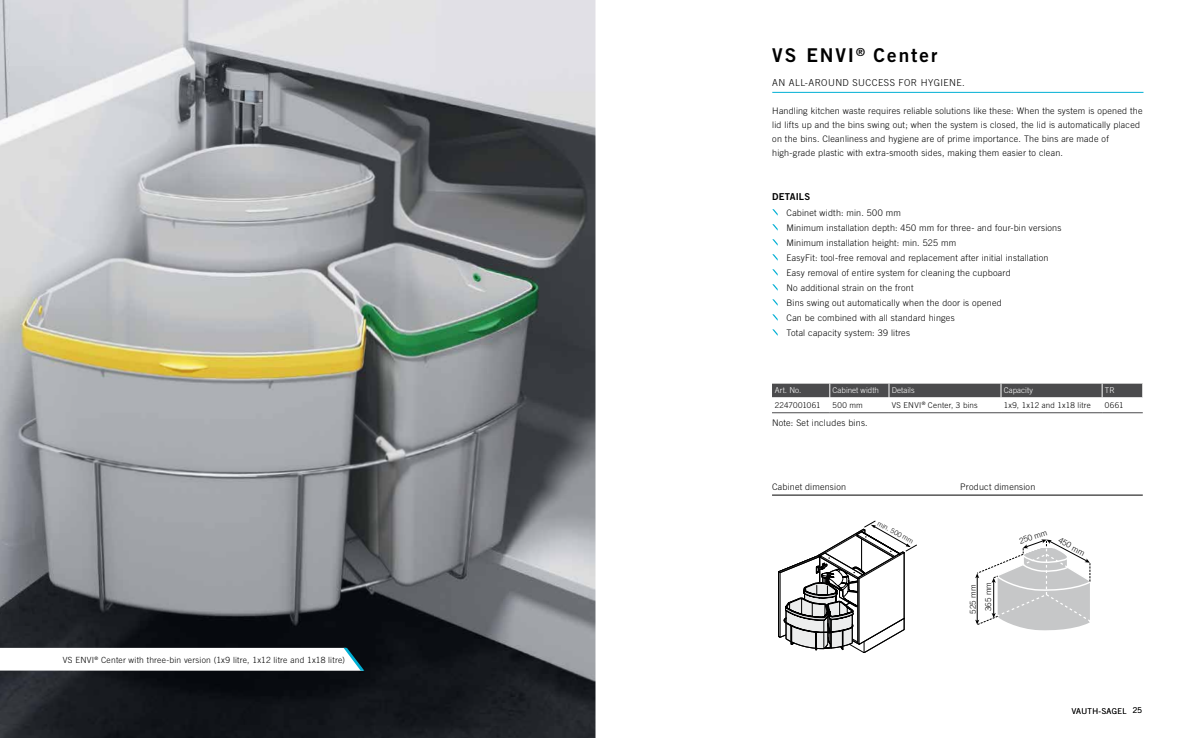
<style>
.page{position:relative;width:1191px;height:738px;background:#fff}
.page>*{position:absolute;margin:0;border:0;box-sizing:border-box;transform-origin:0 0}
.t1{font:19px "Trade Gothic LT Std Bd 2";letter-spacing:.1em;color:#000}
.t2{font:300 9.5px "Trade Gothic LT Std";letter-spacing:.045em;color:#000}
.t3{font:9.5px "Trade Gothic LT Std Bd 2";letter-spacing:.015em;color:#000}
.t4{font:300 9px/15px "Trade Gothic LT Std";letter-spacing:.02em;color:#000}
.t5{font:300 8.5px "Trade Gothic LT Std";letter-spacing:.025em;color:#000}
.t6{font:300 8px "Trade Gothic LT Std";letter-spacing:.025em;color:#000}
.t7{font:300 8px "Trade Gothic LT Std";letter-spacing:.005em;color:#fff}
.t8{font:300 8px "Trade Gothic LT Std";letter-spacing:.05em;color:#000}
.t9{font:300 8px/15.5px "Trade Gothic LT Std";color:#000;text-align:center}
.t10{font:300 8px "Trade Gothic LT Std";letter-spacing:.005em;color:#000}
.t11{font:300 6.9px "Trade Gothic LT Std";color:#000}
</style>
<div class="page">
<img style="left:0;top:0;width:595px;height:737px">
<svg style="left:975px;top:539px;width:115px;height:90px"></svg>
<svg style="left:778px;top:520px;width:139px;height:132px"></svg>
<svg style="left:0;top:647px;width:364px;height:23px"></svg>
<hr style="left:772px;top:92px;width:371px;height:1px;background:#00afd4">
<svg style="left:772px;top:209px;width:5px;height:6px"></svg>
<svg style="left:772px;top:224px;width:5px;height:6px"></svg>
<svg style="left:772px;top:239px;width:5px;height:6px"></svg>
<svg style="left:772px;top:254px;width:5px;height:6px"></svg>
<svg style="left:772px;top:269px;width:5px;height:6px"></svg>
<svg style="left:772px;top:284px;width:5px;height:6px"></svg>
<svg style="left:772px;top:299px;width:5px;height:6px"></svg>
<svg style="left:772px;top:314px;width:5px;height:6px"></svg>
<svg style="left:772px;top:329px;width:5px;height:6px"></svg>
<svg style="left:772px;top:383px;width:371px;height:15px;background:#5e5e60"></svg>
<hr style="left:772px;top:412px;width:57px;height:1px;background:#4b4b4d">
<hr style="left:829px;top:412px;width:60px;height:1px;background:#4b4b4d">
<hr style="left:889px;top:412px;width:112px;height:1px;background:#4b4b4d">
<hr style="left:1001px;top:412px;width:101px;height:1px;background:#4b4b4d">
<hr style="left:1102px;top:412px;width:40px;height:1px;background:#4b4b4d">
<hr style="left:772px;top:494px;width:370px;height:1px;background:#000">
<p class="t5" style="left:63px;top:654px;width:283px">VS ENVI<sup>®</sup> Center with three-bin version (1x9 litre, 1x12 litre and 1x18 litre)</p>
<h1 class="t1" style="left:772px;top:44px;width:167px">VS ENVI<sup>®</sup> Center</h1>
<p class="t2" style="left:772px;top:77px;width:194px">AN ALL-AROUND SUCCESS FOR HYGIENE.</p>
<p class="t4" style="left:772px;top:104px;width:372px;line-height:14px">Handling kitchen waste requires reliable solutions like these: When the system is opened the lid lifts up and the bins swing out; when the system is closed, the lid is automatically placed on the bins. Cleanliness and hygiene are of prime importance. The bins are made of high-grade plastic with extra-smooth sides, making them easier to clean.</p>
<p class="t3" style="left:772px;top:191px;width:40px">DETAILS</p>
<p class="t4" style="left:786px;top:205px;width:276px">Cabinet width: min. 500 mm<br>Minimum installation depth: 450 mm for three- and four-bin versions Minimum installation height: min. 525 mm<br>EasyFit: tool-free removal and replacement after initial installation Easy removal of entire system for cleaning the cupboard<br>No additional strain on the front<br>Bins swing out automatically when the door is opened<br>Can be combined with all standard hinges<br>Total capacity system: 39 litres</p>
<p class="t7" style="left:775px;top:385px;width:28px">Art. No.</p>
<p class="t7" style="left:832px;top:385px;width:48px">Cabinet width</p>
<p class="t7" style="left:891px;top:385px;width:24px">Details</p>
<p class="t7" style="left:1003px;top:385px;width:31px">Capacity</p>
<p class="t7" style="left:1105px;top:385px;width:11px">TR</p>
<p class="t10" style="left:775px;top:400px;width:47px">2247001061</p>
<p class="t6" style="left:832px;top:400px;width:32px">500 mm</p>
<p class="t6" style="left:891px;top:400px;width:88px">VS ENVI<sup>®</sup> Center, 3 bins</p>
<p class="t6" style="left:1003px;top:400px;width:88px">1x9, 1x12 and 1x18 litre</p>
<p class="t6" style="left:1105px;top:400px;width:20px">0661</p>
<p class="t4" style="left:772px;top:415px;width:97px">Note: Set includes bins.</p>
<p class="t4" style="left:772px;top:478px;width:75px">Cabinet dimension</p>
<p class="t4" style="left:960px;top:478px;width:77px">Product dimension</p>
<p class="t11" style="left:880px;top:518px;width:41px;rotate:29deg">min. 500 mm</p>
<p class="t9" style="left:965px;top:613px;width:33px;rotate:-90deg">525 mm<br>365 mm</p>
<p class="t6" style="left:1018px;top:536px;width:30px;rotate:-18deg">250 mm</p>
<p class="t6" style="left:1061px;top:535px;width:30px;rotate:29deg">450 mm</p>
<p class="t8" style="left:1071px;top:705px;width:71px">VAUTH-SAGEL 25</p>
</div>
